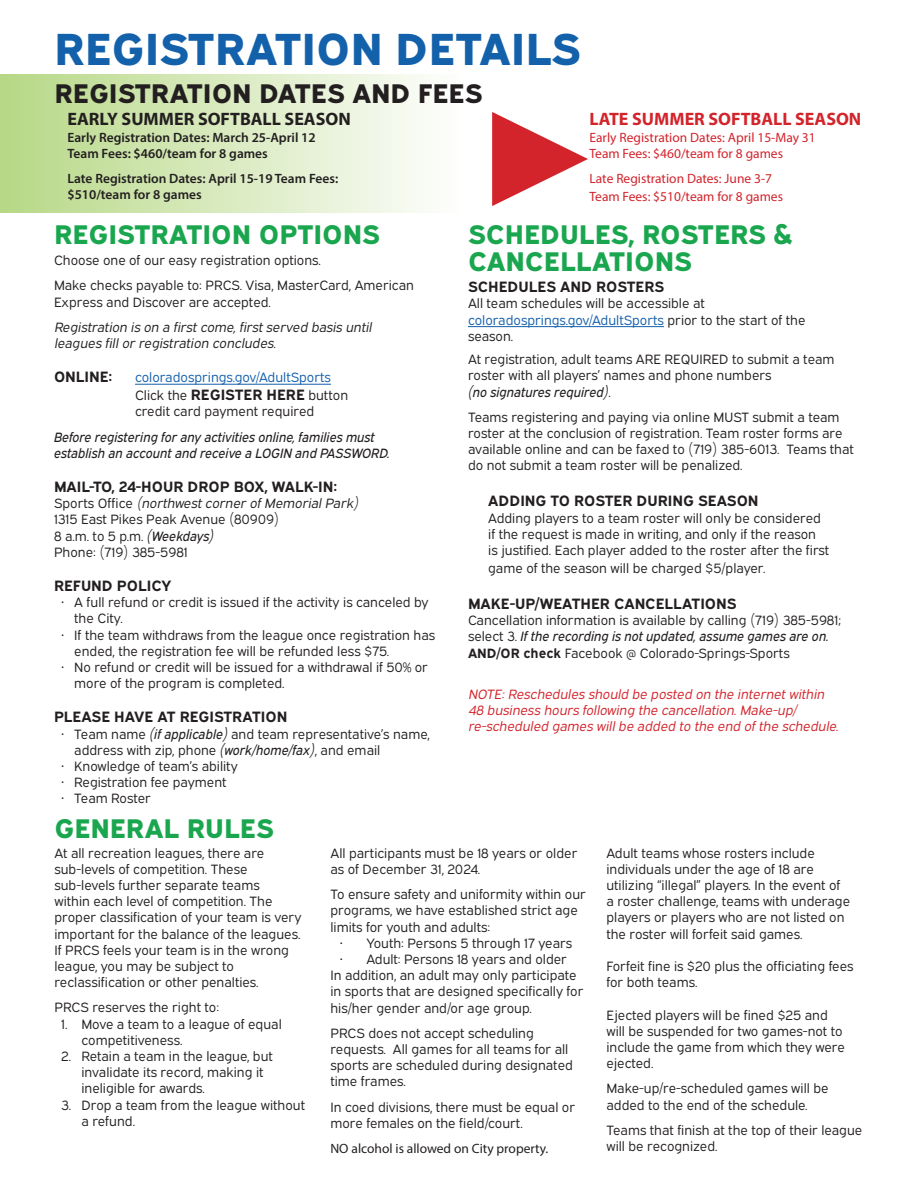
<style>
.page{position:relative;width:918px;height:1188px;background:#fff}
.page>*{position:absolute;margin:0;border:0;box-sizing:border-box;transform-origin:0 0}
.t1{font:45px "Expressway Xb";color:#1361ab}
.t2{font:27px "Expressway Xb";color:#1aa64e}
.t3{font:27px "Expressway Xb";color:#231f20}
.t4{font:700 18px "Myriad Pro";color:#231f20}
.t5{font:700 18px "Myriad Pro";color:#d3232b}
.t6{font:700 15px "Expressway Rg";color:#231f20}
.t7{font:13.5px/16.2px "Expressway Bk";color:#231f20}
.t8{font:italic 13.5px/16.2px "Expressway Rg";color:#231f20}
.t9{font:italic 13.5px "Expressway Bk";color:#d3232b}
.t10{font:italic 13.5px "Expressway Bk";color:#231f20}
.t11{font:600 13.5px/16.2px "Myriad Pro";color:#231f20}
.t12{font:13.5px "Myriad Pro";color:#d3232b}
.t13{font:13.5px "Expressway Bk";color:#1360ac}
.t14{font:13.5px "Myriad Pro";color:#231f20}
.s1{font-family:"Expressway Rg";font-weight:700;font-size:15px}
.s2{font-style:normal}
.s3{font-family:"Expressway Rg";font-style:italic}
.s4{color:#231f20}
.s5{font-family:"Expressway Bk";font-style:normal}
.s6{font-weight:700;font-style:normal}
</style>
<div class="page">
<div style="left:0;top:75px;width:459px;height:138px;background:linear-gradient(to right,#b7d886,#fefefd)"></div>
<hr style="left:135px;top:384px;width:196px;height:1px;background:#1360ac">
<hr style="left:468px;top:326px;width:196px;height:1px;background:#1360ac">
<svg style="left:492px;top:112px;width:96px;height:94px"></svg>
<p class="t1" style="left:54px;top:13px;width:528px">REGISTRATION DETAILS</p>
<p class="t3" style="left:54px;top:72px;width:430px">REGISTRATION DATES AND FEES</p>
<p class="t4" style="left:68px;top:108px;width:285px">EARLY SUMMER SOFTBALL SEASON</p>
<p class="t11" style="left:68px;top:129px;width:250px">Early Registration Dates: March 25-April 12</p>
<p class="t11" style="left:68px;top:145px;width:202px">Team Fees: $460/team for 8 games</p>
<p class="t11" style="left:68px;top:170px;width:272px">Late Registration Dates: April 15-19 Team Fees: $510/team for 8 games</p>
<p class="t2" style="left:54px;top:213px;width:328px">REGISTRATION OPTIONS</p>
<p class="t7" style="left:54px;top:251px;width:268px">Choose one of our easy registration options.</p>
<p class="t7" style="left:54px;top:276px;width:361px">Make checks payable to: PRCS. Visa, MasterCard, American<br>Express and Discover are accepted.</p>
<p class="t10" style="left:54px;top:317px;width:322px">Registration is on a firstcome,firstserved basis until</p>
<p class="t10" style="left:54px;top:333px;width:227px">leagues fillorregistration concludes.</p>
<p class="t6" style="left:54px;top:365px;width:60px">ONLINE:</p>
<p class="t13" style="left:135px;top:367px;width:198px">coloradosprings.gov/AdultSports</p>
<p class="t7" style="left:135px;top:386px;width:215px">Click the <span class="s1">REGISTER HERE</span> button</p>
<p class="t7" style="left:135px;top:402px;width:181px">credit card payment required</p>
<p class="t8" style="left:54px;top:427px;width:322px">Before registering for any activities online, families must</p>
<p class="t8" style="left:54px;top:444px;width:337px">establish an account and receive a LOGIN and PASSWORD.</p>
<p class="t6" style="left:54px;top:475px;width:285px">MAIL-TO, 24-HOUR DROP BOX, WALK-IN:</p>
<p class="t10" style="left:54px;top:493px;width:309px"><span class="s2">S p o rts O ff i c e</span> (northwestcornerofMemorialPark)</p>
<p class="t7" style="left:54px;top:510px;width:227px">1315 East Pikes Peak Avenue (80909)</p>
<p class="t7" style="left:54px;top:526px;width:162px">8 a.m. to 5 p.m. <span class="s3">(Weekdays)</span></p>
<p class="t7" style="left:54px;top:543px;width:135px">Phone: (719) 385-5981</p>
<p class="t6" style="left:54px;top:574px;width:119px">REFUND POLICY</p>
<p class="t7" style="left:74px;top:593px;width:356px;text-indent:-14px">• A full refund or credit is issued if the activity is canceled by the City.</p>
<p class="t7" style="left:74px;top:625px;width:362px;text-indent:-14px">• If the team withdraws from the league once registration has ended, the registration fee will be refunded less $75.</p>
<p class="t7" style="left:74px;top:658px;width:355px;text-indent:-14px">• No refund or credit will be issued for a withdrawal if 50% or more of the program is completed.</p>
<p class="t6" style="left:54px;top:705px;width:235px">PLEASE HAVE AT REGISTRATION</p>
<p class="t7" style="left:74px;top:724px;width:357px;text-indent:-14px">• Team name <span class="s3">(if applicable)</span> and team representative’s name, address with zip, phone <span class="s3">(work/home/fax)</span>, and email</p>
<p class="t7" style="left:61px;top:757px;width:179px">• Knowledge of team’s ability</p>
<p class="t7" style="left:61px;top:773px;width:167px">• Registration fee payment</p>
<p class="t7" style="left:61px;top:789px;width:92px">• Team Roster</p>
<p class="t2" style="left:54px;top:807px;width:221px">GENERAL RULES</p>
<p class="t5" style="left:590px;top:108px;width:273px">LATE SUMMER SOFTBALL SEASON</p>
<p class="t12" style="left:590px;top:129px;width:228px">Early Registration Dates: April 15-May 31</p>
<p class="t12" style="left:590px;top:145px;width:195px">Team Fees: $460/team for 8 games</p>
<p class="t12" style="left:590px;top:170px;width:184px">Late Registration Dates: June 3-7</p>
<p class="t12" style="left:590px;top:188px;width:195px">Team Fees: $510/team for 8 games</p>
<p class="t2" style="left:468px;top:213px;width:326px">SCHEDULES, ROSTERS &amp;</p>
<p class="t2" style="left:468px;top:240px;width:225px">CANCELLATIONS</p>
<p class="t6" style="left:468px;top:275px;width:198px">SCHEDULES AND ROSTERS</p>
<p class="t7" style="left:468px;top:294px;width:238px">All team schedules will be accessible at</p>
<p class="t13" style="left:468px;top:309px;width:339px">coloradosprings.gov/AdultSports <span class="s4">prior to the start of the</span></p>
<p class="t7" style="left:468px;top:327px;width:47px">season.</p>
<p class="t7" style="left:468px;top:350px;width:368px">At registration, adult teams ARE REQUIRED to submit a team roster with all players’ names and phone numbers</p>
<p class="t8" style="left:468px;top:382px;width:144px">(no signatures required)<span class="s5">.</span></p>
<p class="t7" style="left:468px;top:408px;width:387px">Teams registering and paying via online MUST submit a team roster at the conclusion of registration. Team roster forms are available online and can be faxed to (719) 385-6013. Teams that do not submit a team roster will be penalized.</p>
<p class="t6" style="left:488px;top:489px;width:272px">ADDING TO ROSTER DURING SEASON</p>
<p class="t7" style="left:488px;top:508px;width:343px">Adding players to a team roster will only be considered if the request is made in writing, and only if the reason<br>is justified. Each player added to the roster after the first</p>
<p class="t7" style="left:488px;top:559px;width:279px">game of the season will be charged $5/player.</p>
<p class="t6" style="left:468px;top:592px;width:270px">MAKE-UP/WEATHER CANCELLATIONS</p>
<p class="t7" style="left:468px;top:611px;width:375px">Cancellation information is available by calling (719) 385-5981;</p>
<p class="t8" style="left:468px;top:627px;width:362px"><span class="s5">select 3.</span> If the recording is not updated, assume games are on.<br><span class="s6">AND/OR check</span> <span class="s5">Facebook @ Colorado-Springs-Sports</span></p>
<p class="t9" style="left:468px;top:684px;width:361px">NOTE:Reschedules should be posted on the internetwithin</p>
<p class="t9" style="left:468px;top:700px;width:333px">48 business hours following the cancellation.Make-up/</p>
<p class="t9" style="left:468px;top:716px;width:375px">re-scheduled games willbe added to the end ofthe schedule.</p>
<p class="t7" style="left:54px;top:843px;width:212px">At all recreation leagues, there are</p>
<p class="t7" style="left:54px;top:860px;width:195px">sub-levels of competition. These</p>
<p class="t7" style="left:54px;top:876px;width:207px">sub-levels further separate teams</p>
<p class="t7" style="left:54px;top:892px;width:249px">within each level of competition. The proper classification of your team is very important for the balance of the leagues.<br>If PRCS feels your team is in the wrong league, you may be subject to</p>
<p class="t7" style="left:54px;top:973px;width:206px">reclassification or other penalties.</p>
<p class="t7" style="left:54px;top:998px;width:166px">PRCS reserves the right to:</p>
<p class="t7" style="left:81px;top:1014px;width:202px;text-indent:-20px">1. Move a team to a league of equal competitiveness.</p>
<p class="t7" style="left:81px;top:1047px;width:193px;text-indent:-20px">2. Retain a team in the league, but invalidate its record, making it ineligible for awards.</p>
<p class="t7" style="left:81px;top:1095px;width:225px;text-indent:-20px">3. Drop a team from the league without a refund.</p>
<p class="t7" style="left:330px;top:844px;width:249px">All participants must be 18 years or older as of December 31, 2024.</p>
<p class="t7" style="left:330px;top:885px;width:257px">To ensure safety and uniformity within our</p>
<p class="t7" style="left:330px;top:901px;width:249px">programs, we have established strict age limits for youth and adults:</p>
<p class="t7" style="left:339px;top:934px;width:234px">• Youth: Persons 5 through 17 years</p>
<p class="t7" style="left:339px;top:950px;width:229px">• Adult: Persons 18 years and older</p>
<p class="t7" style="left:330px;top:966px;width:254px">In addition, an adult may only participate in sports that are designed specifically for his/her gender and/or age group.</p>
<p class="t7" style="left:330px;top:1024px;width:205px">PRCS does not accept scheduling</p>
<p class="t7" style="left:330px;top:1040px;width:244px">requests. All games for all teams for all sports are scheduled during designated time frames.</p>
<p class="t7" style="left:330px;top:1097px;width:246px">In coed divisions, there must be equal or more females on the field/court.</p>
<p class="t14" style="left:330px;top:1140px;width:219px">NO alcohol is allowed on City property.</p>
<p class="t7" style="left:606px;top:843px;width:210px">Adult teams whose rosters include</p>
<p class="t7" style="left:606px;top:860px;width:209px">individuals under the age of 18 are</p>
<p class="t7" style="left:606px;top:876px;width:245px">utilizing “illegal” players. In the event of a roster challenge, teams with underage players or players who are not listed on the roster will forfeit said games.</p>
<p class="t7" style="left:606px;top:957px;width:249px">Forfeit fine is $20 plus the officiating fees for both teams.</p>
<p class="t7" style="left:606px;top:1005px;width:240px">Ejected players will be fined $25 and will be suspended for two games-not to include the game from which they were ejected.</p>
<p class="t7" style="left:606px;top:1079px;width:224px">Make-up/re-scheduled games will be added to the end of the schedule.</p>
<p class="t7" style="left:606px;top:1121px;width:257px">Teams that finish at the top of their league will be recognized.</p>
</div>
